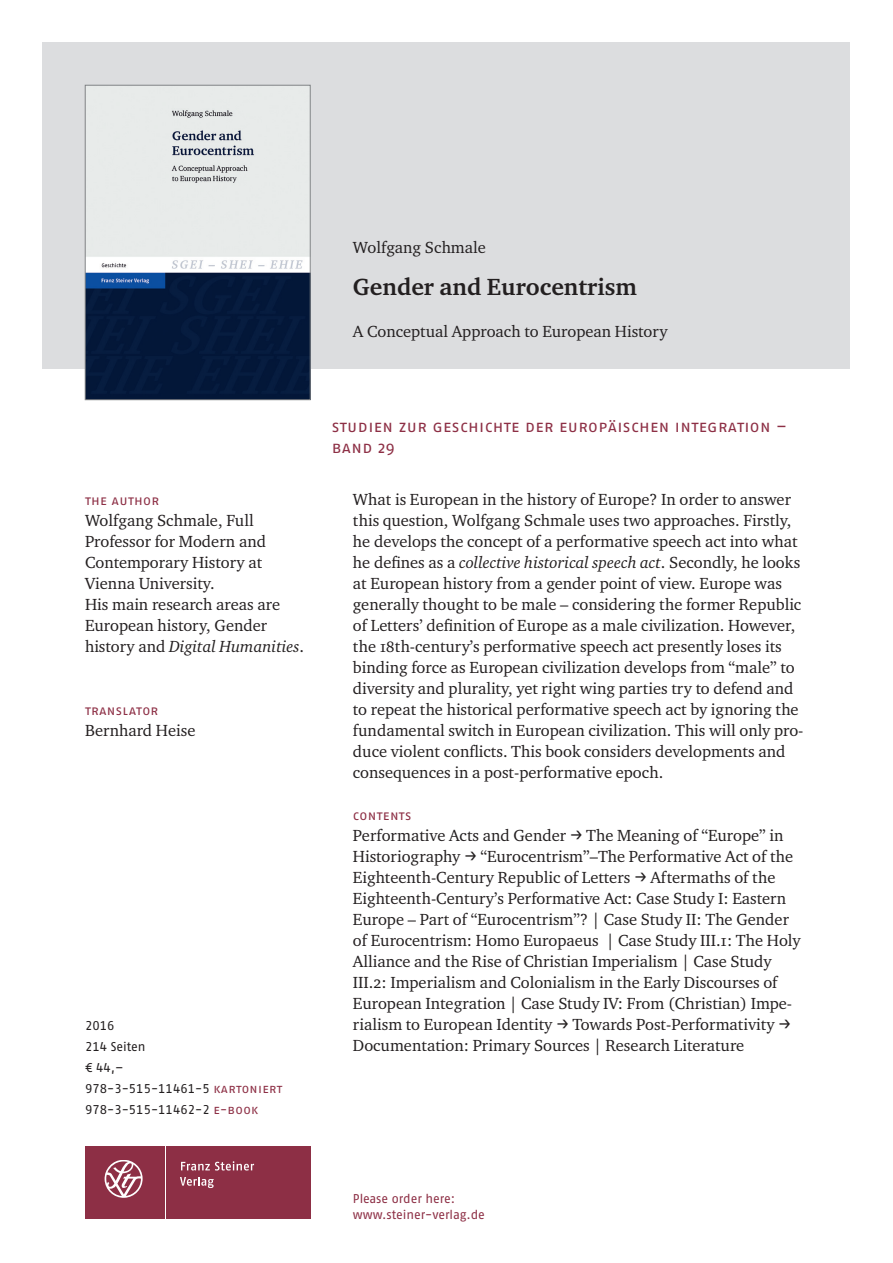
<style>
.page{position:relative;width:893px;height:1263px;background:#fff}
.page>*{position:absolute;margin:0;border:0;box-sizing:border-box;transform-origin:0 0}
.t1{font:700 24px "Charter ITC Pro";color:#231f20}
.t2{font:16.5px/21px "Charter ITC Pro";color:#231f20}
.t3{font:16.5px/21px "Fago Pro";letter-spacing:.025em;color:#8d2f45}
.t4{font:13.5px "Fago Pro";letter-spacing:.025em;color:#8d2f45}
.t5{font:12.75px/21px "Fago Pro";color:#231f20}
.t6{font:12.75px/16.5px "Fago Pro";color:#8d2f45}
.s1{font-style:italic}
.s2{color:#8d2f45}
.s3{font-family:"Fago No Regular Expert"}
</style>
<div class="page">
<div style="left:43px;top:43px;width:807px;height:326px;background:#dcdddf"></div>
<div style="left:85px;top:1146px;width:79px;height:72px;background:#8d2f45"></div>
<div style="left:166px;top:1146px;width:144px;height:72px;background:#8d2f45"></div>
<svg style="left:181px;top:1161px;width:73px;height:9px"></svg>
<svg style="left:180px;top:1177px;width:34px;height:11px"></svg>
<svg style="left:105px;top:1160px;width:38px;height:38px"></svg>
<img style="left:87px;top:87px;width:221px;height:311px">
<div style="left:85px;top:85px;width:225px;height:315px;border:1px solid #808285"></div>
<p class="t2" style="left:353px;top:237px;width:135px">Wolfgang Schmale</p>
<h1 class="t1" style="left:353px;top:272px;width:286px">Gender and Eurocentrism</h1>
<p class="t2" style="left:353px;top:321px;width:316px">A Conceptual Approach to European History</p>
<p class="t4" style="left:85px;top:492px;width:76px">the author</p>
<p class="t2" style="left:85px;top:510px;width:221px">Wolfgang Schmale, Full<br>Professor for Modern and<br>Contemporary History at<br>Vienna University.<br>His main research areas are<br>European history, Gender history and <span class="s1">Digital Humanities</span>.</p>
<p class="t4" style="left:85px;top:702px;width:75px">translator</p>
<p class="t2" style="left:85px;top:720px;width:112px">Bernhard Heise</p>
<p class="t5" style="left:85px;top:1015px;width:199px">2016<br>214 Seiten<br>€ 44,–<br>978-3-515-11461-5 <span class="s2">kartoniert<br></span>978-3-515-11462-2 <span class="s2">e-book</span></p>
<p class="t3" style="left:332px;top:415px;width:457px">Studien zur Geschichte der Europäischen I nteg ration –<br>Band 29</p>
<p class="t2" style="left:353px;top:489px;width:452px">What is European in the history of Europe? In order to answer this question, Wolfgang Schmale uses two approaches. Firstly, he develops the concept of a performative speech act into what he defines as a <span class="s1">collective historical speech act</span>. Secondly, he looks at European history from a gender point of view. Europe was generally thought to be male – considering the former Republic of Letters’ definition of Europe as a male civilization. However, the 18th-century’s performative speech act presently loses its binding force as European civilization develops from “male” to diversity and plurality, yet right wing parties try to defend and to repeat the historical performative speech act by ignoring the fundamental switch in European civilization. This will only pro&shy;duce violent conflicts. This book considers developments and consequences in a post-performative epoch.</p>
<p class="t4" style="left:353px;top:807px;width:60px">Contents</p>
<p class="t2" style="left:353px;top:825px;width:449px">Performative Acts and Gender <span class="s3">p</span> The Meaning of “Europe” in Historiography <span class="s3">p</span> “Eurocentrism”–The Performative Act of the Eighteenth-Century Republic of Letters <span class="s3">p</span> Aftermaths of the Eighteenth-Century’s Performative Act: Case Study I: Eastern Europe – Part of “Eurocentrism”? | Case Study II: The Gender of Eurocentrism: Homo Europaeus | Case Study III.1: The Holy Alliance and the Rise of Christian Imperialism | Case Study III.2: Imperialism and Colonialism in the Early Discourses of European Integration | Case Study IV: From (Christian) Impe&shy;rialism to European Identity <span class="s3">p</span> Towards Post-Performativity <span class="s3">p </span>Documentation: Primary Sources | Research Literature</p>
<p class="t6" style="left:353px;top:1190px;width:134px">Please order here: www.steiner-verlag.de</p>
</div>
